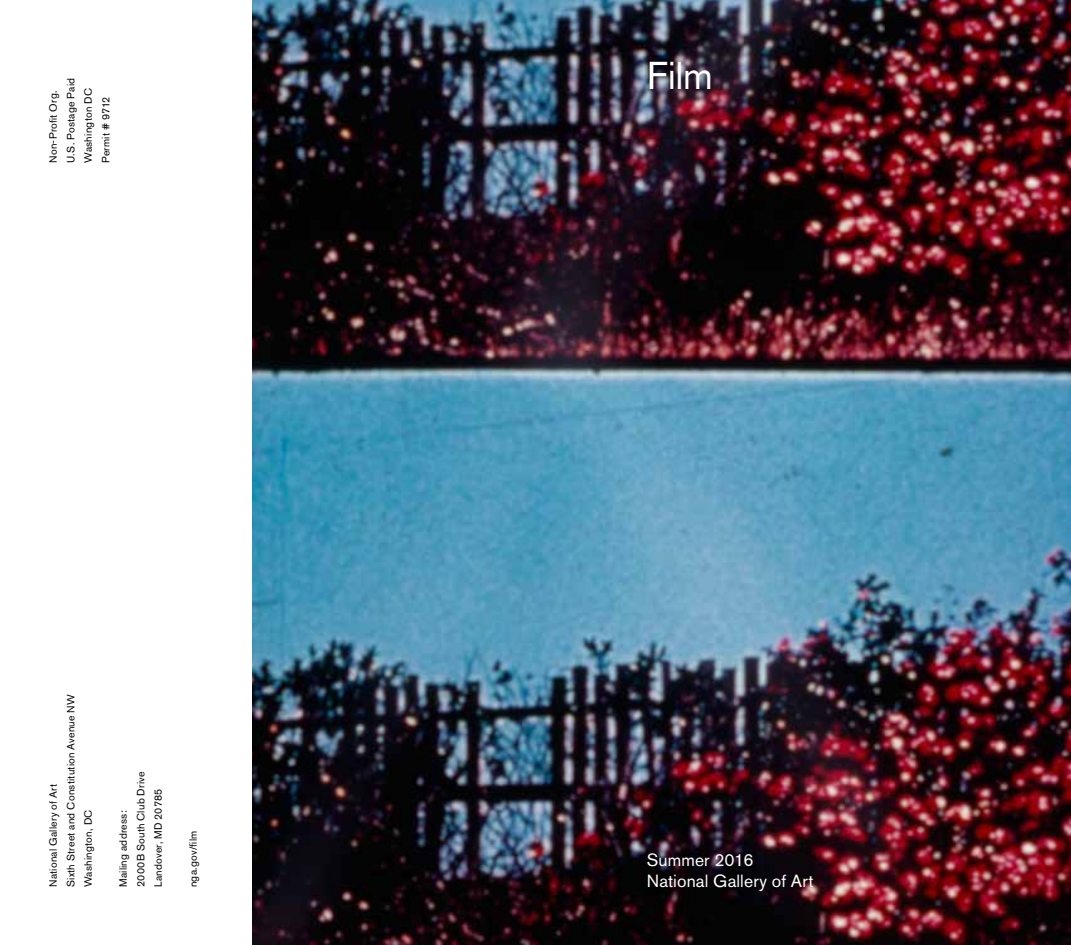
<style>
.page{position:relative;width:1071px;height:945px;background:#fff}
.page>*{position:absolute;margin:0;border:0;box-sizing:border-box;transform-origin:0 0}
.t1{font:38.5px "Akzidenz Grotesk Pro";color:#fff}
.t2{font:17.5px/21.5px "Akzidenz Grotesk Pro";letter-spacing:.005em;color:#fff}
.t3{font:10.5px/17.5px "Akzidenz Grotesk Pro";letter-spacing:.025em;color:#000}
</style>
<div class="page">
<img style="left:252px;top:0;width:819px;height:945px">
<p class="t3" style="left:44px;top:163px;width:86px;rotate:-90deg">Non-Profit Org.<br>U.S. Postage Paid<br>Washington DC<br>Permit # 9712</p>
<p class="t3" style="left:44px;top:887px;width:195px;rotate:-90deg">National Gallery of Art<br>Sixth Street and Constitution Avenue NW<br>Washington, DC</p>
<p class="t3" style="left:114px;top:887px;width:117px;rotate:-90deg">Mailing address:<br>2000B South Club Drive<br>Landover, MD 20785</p>
<p class="t3" style="left:184px;top:887px;width:58px;rotate:-90deg">nga.gov/film</p>
<h1 class="t1" style="left:647px;top:51px;width:68px">Film</h1>
<h2 class="t2" style="left:647px;top:849px;width:168px">Summer 2016<br>National Gallery of Art</h2>
</div>
